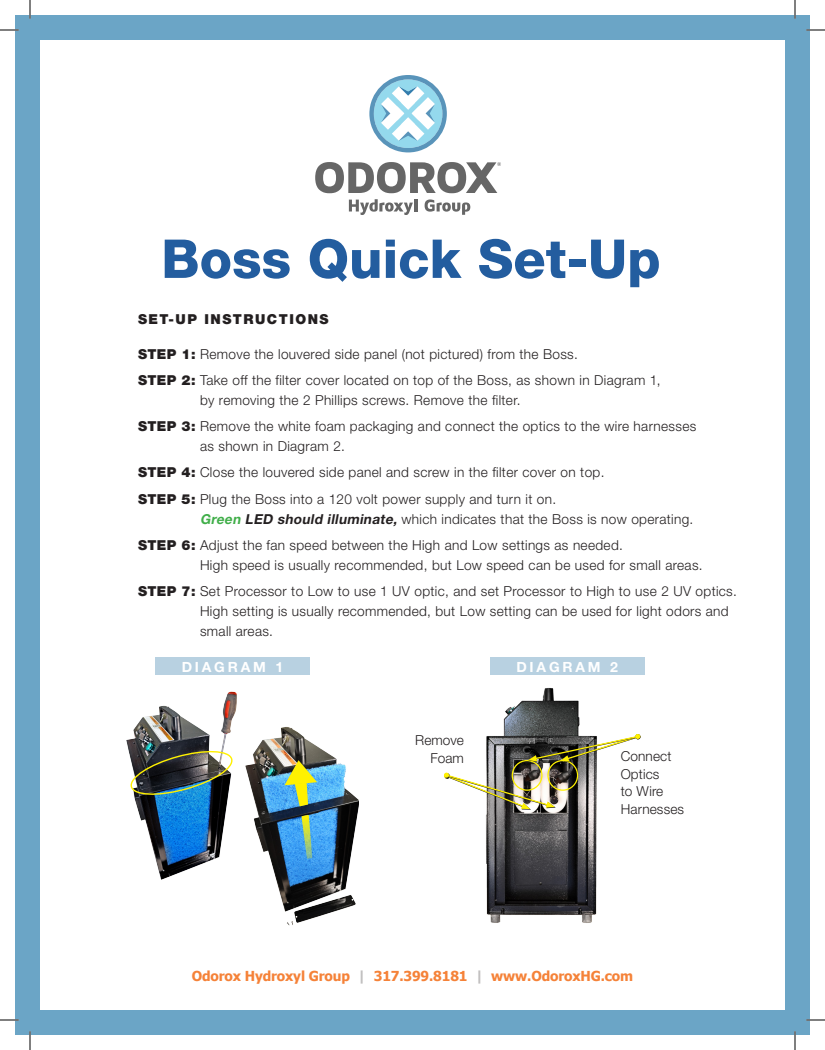
<style>
.page{position:relative;width:825px;height:1050px;background:#fff}
.page>*{position:absolute;margin:0;border:0;box-sizing:border-box;transform-origin:0 0}
.t1{font:800 53.62px "Helvetica Neue LT Std";color:#235d9f}
.t2{font:700 14px "Helvetica Neue LT Std";letter-spacing:.2em;color:#fff}
.t3{font:300 13.75px/20px "Helvetica Neue LT Std";letter-spacing:.025em;color:#231f20}
.t4{font:700 13.75px "Tahoma";letter-spacing:-.01em;color:#f58238}
.t5{font:900 13.75px "Helvetica Neue LT Std";letter-spacing:.11em;color:#231f20}
.t6{font:300 13.75px/17.5px "Helvetica Neue LT Std";letter-spacing:.005em;color:#231f20;text-align:right}
.s1{font-weight:900}
.s2{font-weight:700;font-style:italic;color:#40ae49}
.s3{font-weight:700;font-style:italic}
.s4{color:#c1bfbf}
</style>
<div class="page">
<svg style="left:369px;top:75px;width:78px;height:77px"></svg>
<svg style="left:315px;top:162px;width:186px;height:31px"></svg>
<svg style="left:349px;top:199px;width:68px;height:16px"></svg>
<svg style="left:425px;top:199px;width:45px;height:16px"></svg>
<img style="left:486px;top:688px;width:111px;height:235px">
<div style="left:512px;top:760px;width:31px;height:31px;border:1px solid #fff101;border-radius:50%"></div>
<div style="left:547px;top:760px;width:31px;height:31px;border:1px solid #fff101;border-radius:50%"></div>
<svg style="left:528px;top:734px;width:112px;height:28px"></svg>
<svg style="left:444px;top:773px;width:112px;height:37px"></svg>
<img style="left:245px;top:726px;width:114px;height:200px">
<svg style="left:284px;top:760px;width:33px;height:46px;background:#9bbb74"></svg>
<svg style="left:301px;top:815px;width:11px;height:44px"></svg>
<img style="left:126px;top:691px;width:111px;height:189px">
<img style="left:129px;top:748px;width:105px;height:49px">
<div style="left:155px;top:658px;width:155px;height:17px;background:#b8d1e1"></div>
<div style="left:490px;top:658px;width:154px;height:17px;background:#b8d1e1"></div>
<div style="left:15px;top:15px;width:795px;height:25px;background:#6ba5c6"></div>
<div style="left:15px;top:1010px;width:795px;height:25px;background:#6ba5c6"></div>
<div style="left:15px;top:15px;width:25px;height:1020px;background:#6ba5c6"></div>
<div style="left:785px;top:15px;width:25px;height:1020px;background:#6ba5c6"></div>
<svg style="left:0;top:29px;width:19px;height:2px"></svg>
<svg style="left:806px;top:29px;width:19px;height:2px"></svg>
<svg style="left:0;top:1019px;width:19px;height:2px"></svg>
<svg style="left:806px;top:1019px;width:19px;height:2px"></svg>
<svg style="left:29px;top:0;width:2px;height:19px"></svg>
<svg style="left:29px;top:1031px;width:2px;height:19px"></svg>
<svg style="left:794px;top:0;width:2px;height:19px"></svg>
<svg style="left:794px;top:1031px;width:2px;height:19px"></svg>
<p class="t1" style="left:161px;top:227px;width:501px">Boss Quick Set-Up</p>
<p class="t5" style="left:138px;top:310px;width:192px">SET-UP INSTRUCTIONS</p>
<p class="t3" style="left:138px;top:343px;width:441px"><span class="s1">STEP 1:</span> Remove the louvered side panel (not pictured) from the Boss.</p>
<p class="t3" style="left:200px;top:370px;width:462px;text-indent:-62px"><span class="s1">STEP 2:</span> Take off the filter cover located on top of the Boss, as shown in Diagram 1, by removing the 2 Phillips screws. Remove the filter.</p>
<p class="t3" style="left:200px;top:416px;width:498px;text-indent:-62px"><span class="s1">STEP 3:</span> Remove the white foam packaging and connect the optics to the wire harnesses as shown in Diagram 2.</p>
<p class="t3" style="left:138px;top:462px;width:468px"><span class="s1">STEP 4:</span> Close the louvered side panel and screw in the filter cover on top.</p>
<p class="t3" style="left:200px;top:488px;width:495px;text-indent:-62px"><span class="s1">STEP 5:</span> Plug the Boss into a 120 volt power supply and turn it on.<br><span class="s2">Green</span> <span class="s3">LED should illuminate,</span> which indicates that the Boss is now operating.</p>
<p class="t3" style="left:200px;top:535px;width:504px;text-indent:-62px"><span class="s1">STEP 6:</span> Adjust the fan speed between the High and Low settings as needed.<br>High speed is usually recommended, but Low speed can be used for small areas.</p>
<p class="t3" style="left:200px;top:581px;width:538px;text-indent:-62px"><span class="s1">STEP 7:</span> Set Processor to Low to use 1 UV optic, and set Processor to High to use 2 UV optics.<br>High setting is usually recommended, but Low setting can be used for light odors and small areas.</p>
<p class="t2" style="left:182px;top:658px;width:103px">DIAGRAM 1</p>
<p class="t2" style="left:516px;top:658px;width:103px">DIAGRAM 2</p>
<p class="t6" style="left:415px;top:731px;width:50px">Remove<br>Foam</p>
<p class="t3" style="left:621px;top:747px;width:65px;line-height:17.5px">Connect<br>Optics<br>to Wire<br>Harnesses</p>
<p class="t4" style="left:192px;top:967px;width:443px">Odorox Hydroxyl Group <span class="s4">|</span> 317.399.8181 <span class="s4">|</span> www.OdoroxHG.com</p>
</div>
